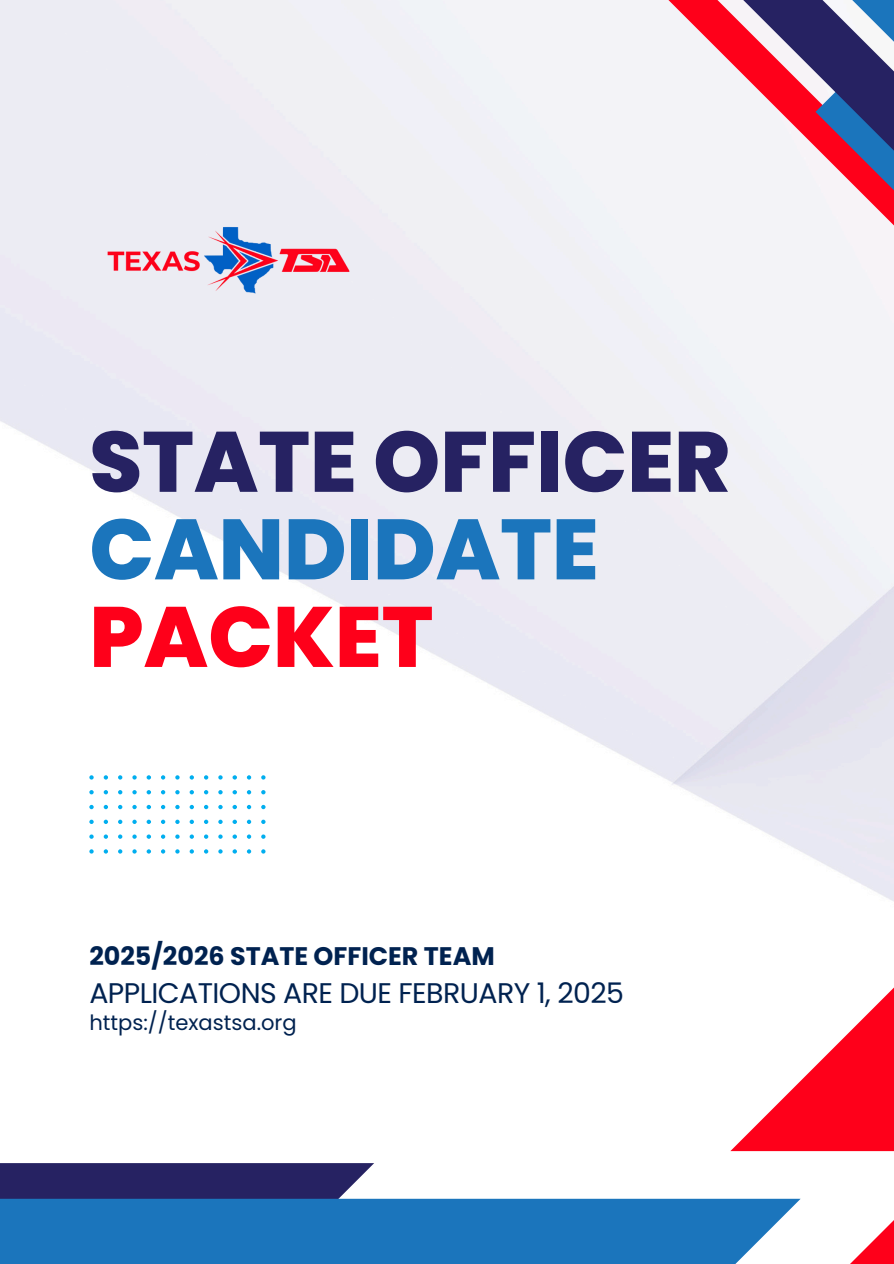
<style>
.page{position:relative;width:894px;height:1264px;background:#fff}
.page>*{position:absolute;margin:0;border:0;box-sizing:border-box;transform-origin:0 0}
.t1{font:800 85.35px "Poppins";color:#262262}
.t2{font:800 85.35px "Poppins";color:#1b75bc}
.t3{font:800 85.35px "Poppins";color:#fe001a}
.t4{font:28.35px "Poppins";letter-spacing:-.02em;color:#002250}
.t5{font:700 25.35px "Poppins";color:#002250}
.t6{font:21px "Poppins";color:#002250}
</style>
<div class="page">
<div style="left:0;top:1163px;width:115px;height:35px;background:#262262"></div>
<div style="left:0;top:1198px;width:115px;height:65px;background:#1b75bc"></div>
<svg style="left:115px;top:805px;width:778px;height:458px"></svg>
<div style="left:626px;top:0;width:74px;height:249px;background:#f3f3f7"></div>
<svg style="left:700px;top:0;width:193px;height:279px"></svg>
<svg style="left:89px;top:775px;width:176px;height:78px"></svg>
<img style="left:89px;top:198px;width:278px;height:126px">
<h1 class="t1" style="left:89px;top:402px;width:642px">STATE OFFICER</h1>
<h1 class="t2" style="left:89px;top:489px;width:510px">CANDIDATE</h1>
<p class="t3" style="left:89px;top:577px;width:345px">PACKET</p>
<p class="t5" style="left:89px;top:938px;width:407px">2025/2026 STATE OFFICER TEAM</p>
<p class="t4" style="left:89px;top:973px;width:536px">APPLICATIONS ARE DUE FEBRUARY 1, 2025</p>
<h1 class="t6" style="left:89px;top:1007px;width:209px">https://texastsa.org</h1>
</div>
